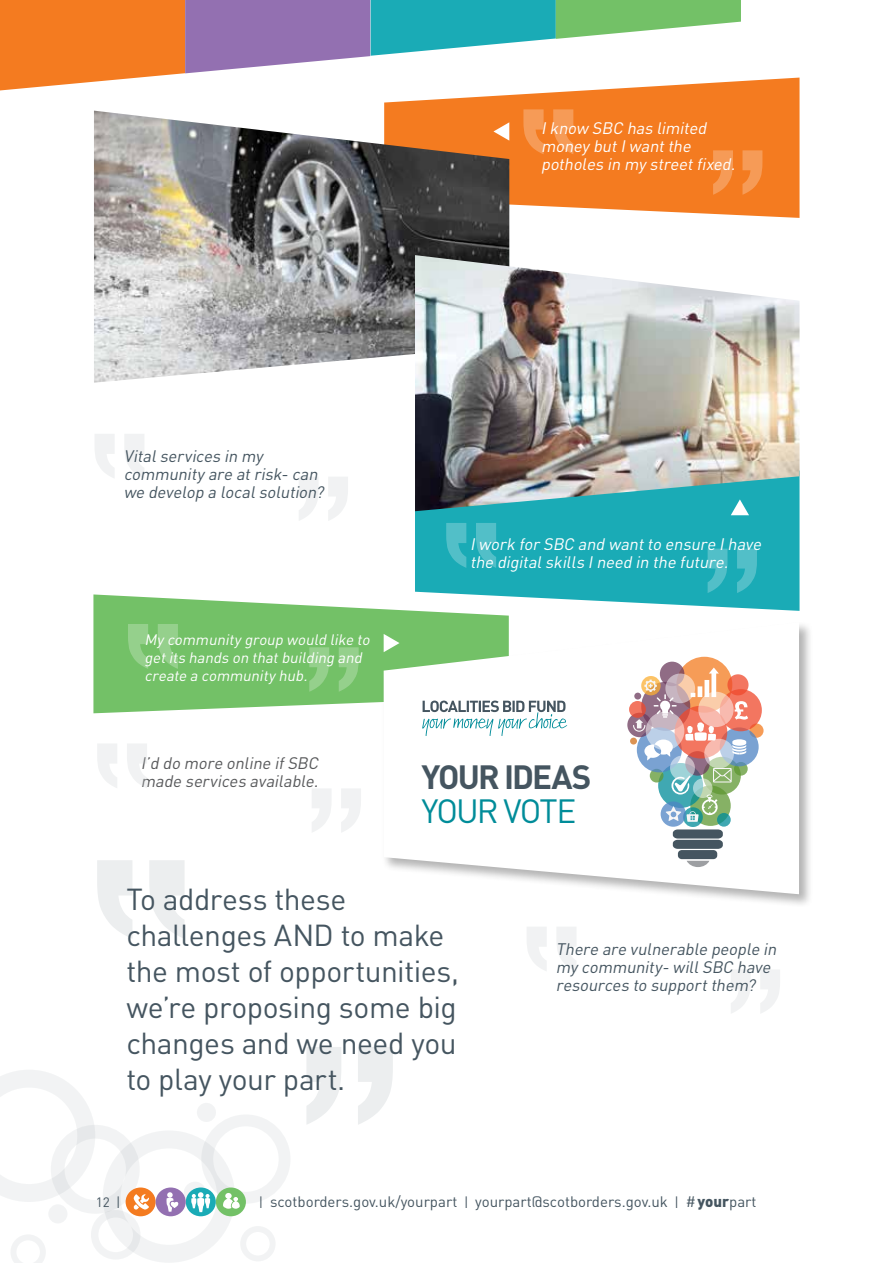
<style>
.page{position:relative;width:893px;height:1263px;background:#fff}
.page>*{position:absolute;margin:0;border:0;box-sizing:border-box;transform-origin:0 0}
.t1{font:700 33.15px "DIN";letter-spacing:-.055em;color:#455560}
.t2{font:33.15px "DIN";letter-spacing:-.06em;color:#008c99}
.t3{font:30px/36px "DIN";letter-spacing:-.015em;color:#455560}
.t4{font:italic 16.5px/18px "DIN";color:#455560}
.t5{font:italic 16.5px/18px "DIN";color:#fff}
.t6{font:italic 16.5px/18px "DIN";color:#58595b}
.t7{font:italic 15px/18px "DIN";color:#fff}
.t8{font:15px "DIN";color:#455560}
.t9{font:13.5px "DIN";color:#455560}
.s1{font-size:13.5px}
.s2{font-weight:900}
</style>
<div class="page">
<div style="left:103px;top:1130px;width:132px;height:133px;border:18px solid #455560;border-radius:50%"></div>
<div style="left:51px;top:1125px;width:89px;height:89px;border:14px solid #455560;border-radius:50%"></div>
<div style="left:201px;top:1114px;width:90px;height:90px;border:12px solid #455560;border-radius:50%"></div>
<svg style="left:0;top:1070px;width:95px;height:132px"></svg>
<div style="left:91px;top:1210px;width:49px;height:49px;border:8px solid #455560;border-radius:50%"></div>
<div style="left:240px;top:1226px;width:36px;height:35px;border:6px solid #455560;border-radius:50%"></div>
<div style="left:184px;top:1181px;width:22px;height:23px;background:#f2f3f4;border-radius:50%"></div>
<svg style="left:11px;top:1235px;width:35px;height:28px"></svg>
<div style="left:48px;top:1204px;width:19px;height:19px;background:#f2f3f4;border-radius:50%"></div>
<div style="left:186px;top:1187px;width:30px;height:29px;background:#1aabb6;border-radius:50%"></div>
<svg style="left:191px;top:1192px;width:19px;height:20px"></svg>
<div style="left:216px;top:1187px;width:30px;height:29px;background:#73c167;border-radius:50%"></div>
<svg style="left:223px;top:1193px;width:17px;height:16px"></svg>
<div style="left:126px;top:1187px;width:30px;height:29px;background:#f47b20;border-radius:50%"></div>
<svg style="left:133px;top:1194px;width:16px;height:16px"></svg>
<div style="left:156px;top:1187px;width:30px;height:29px;background:#9370b1;border-radius:50%"></div>
<svg style="left:166px;top:1192px;width:13px;height:20px"></svg>
<div style="left:197px;top:1103px;width:19px;height:19px;background:#f2f3f4;border-radius:50%"></div>
<svg style="left:0;top:0;width:741px;height:90px"></svg>
<svg style="left:384px;top:78px;width:415px;height:140px;fill:#f47b20"></svg>
<img style="left:94px;top:111px;width:415px;height:272px">
<svg style="left:493px;top:122px;width:16px;height:19px"></svg>
<svg style="left:523px;top:109px;width:50px;height:45px;background:#f58d40"></svg>
<svg style="left:713px;top:150px;width:49px;height:45px;background:#f58d40"></svg>
<svg style="left:415px;top:511px;width:384px;height:100px;background:#29b0ba"></svg>
<img style="left:415px;top:255px;width:384px;height:256px">
<svg style="left:446px;top:523px;width:50px;height:45px;background:#3bb6c0"></svg>
<svg style="left:708px;top:549px;width:49px;height:44px;background:#3bb6c0"></svg>
<svg style="left:731px;top:499px;width:18px;height:16px"></svg>
<svg style="left:93px;top:594px;width:416px;height:119px;fill:#73c167"></svg>
<svg style="left:128px;top:624px;width:50px;height:45px;background:#87c97d"></svg>
<svg style="left:309px;top:647px;width:50px;height:45px;background:#86c97c"></svg>
<svg style="left:527px;top:927px;width:49px;height:44px"></svg>
<svg style="left:731px;top:970px;width:49px;height:43px"></svg>
<div style="left:381px;top:620px;width:432px;height:288px;background:#000;opacity:.3"></div>
<svg style="left:384px;top:622px;width:415px;height:272px"></svg>
<svg style="left:95px;top:434px;width:49px;height:44px"></svg>
<svg style="left:299px;top:477px;width:49px;height:44px"></svg>
<svg style="left:97px;top:744px;width:50px;height:44px"></svg>
<svg style="left:312px;top:789px;width:49px;height:43px"></svg>
<svg style="left:97px;top:860px;width:88px;height:78px"></svg>
<svg style="left:306px;top:1047px;width:87px;height:78px"></svg>
<div style="left:678px;top:850px;width:39px;height:9px;background:#455560;border-radius:4px"></div>
<svg style="left:673px;top:829px;width:50px;height:20px"></svg>
<svg style="left:687px;top:861px;width:22px;height:6px"></svg>
<svg style="left:690px;top:785px;width:41px;height:41px"></svg>
<div style="left:676px;top:657px;width:56px;height:56px;background:#f69c57;border-radius:50%"></div>
<svg style="left:641px;top:682px;width:49px;height:49px"></svg>
<svg style="left:749px;top:723px;width:15px;height:15px"></svg>
<svg style="left:658px;top:763px;width:45px;height:45px"></svg>
<svg style="left:683px;top:807px;width:20px;height:20px"></svg>
<svg style="left:717px;top:813px;width:14px;height:14px"></svg>
<svg style="left:703px;top:757px;width:38px;height:37px"></svg>
<svg style="left:734px;top:762px;width:14px;height:14px"></svg>
<svg style="left:650px;top:769px;width:13px;height:13px"></svg>
<svg style="left:637px;top:727px;width:45px;height:45px"></svg>
<svg style="left:720px;top:727px;width:39px;height:39px"></svg>
<svg style="left:661px;top:801px;width:25px;height:26px"></svg>
<svg style="left:627px;top:713px;width:25px;height:24px"></svg>
<svg style="left:660px;top:662px;width:24px;height:24px"></svg>
<svg style="left:685px;top:751px;width:25px;height:25px"></svg>
<div style="left:630px;top:738px;width:7px;height:6px;background:#db9353;border-radius:50%"></div>
<svg style="left:641px;top:676px;width:20px;height:19px"></svg>
<svg style="left:675px;top:706px;width:52px;height:52px"></svg>
<svg style="left:720px;top:689px;width:42px;height:42px"></svg>
<svg style="left:727px;top:674px;width:21px;height:21px"></svg>
<svg style="left:629px;top:701px;width:17px;height:17px"></svg>
<svg style="left:735px;top:701px;width:13px;height:19px"></svg>
<svg style="left:685px;top:722px;width:31px;height:19px"></svg>
<svg style="left:644px;top:739px;width:29px;height:21px"></svg>
<svg style="left:666px;top:768px;width:66px;height:54px;background:#81b6a0"></svg>
<svg style="left:692px;top:667px;width:27px;height:30px"></svg>
<svg style="left:633px;top:680px;width:44px;height:52px"></svg>
<svg style="left:732px;top:739px;width:14px;height:15px"></svg>
<svg style="left:665px;top:673px;width:30px;height:30px"></svg>
<svg style="left:698px;top:692px;width:36px;height:35px"></svg>
<svg style="left:670px;top:755px;width:25px;height:25px"></svg>
<svg style="left:704px;top:739px;width:30px;height:29px"></svg>
<svg style="left:646px;top:711px;width:38px;height:39px"></svg>
<svg style="left:693px;top:778px;width:19px;height:20px"></svg>
<svg style="left:422px;top:700px;width:145px;height:36px"></svg>
<p class="t5" style="left:541px;top:118px;width:199px">Iknow SBC has limited money butIwantthe potholes in my streetfixed.</p>
<p class="t4" style="left:124px;top:447px;width:205px">Vitalservices in my community are atrisk- can we develop a localsolution?</p>
<p class="t7" style="left:144px;top:630px;width:230px">My community group would like to getits hands on thatbuilding and create a community hub.</p>
<p class="t6" style="left:141px;top:754px;width:183px">I’d do more online ifSBC made services available.</p>
<p class="t5" style="left:470px;top:535px;width:296px">Iwork forSBC and wantto ensure Ihave the digitalskills Ineed in the future.</p>
<h1 class="t1" style="left:421px;top:756px;width:172px">YOUR IDEAS</h1>
<h1 class="t2" style="left:421px;top:790px;width:156px">YOUR VOTE</h1>
<h2 class="t3" style="left:126px;top:880px;width:334px">To address these challenges AND to make the most of opportunities, we’re proposing some big changes and we need you to play your part.</h2>
<p class="t4" style="left:556px;top:940px;width:226px">There are vulnerable people in my community- willSBC have resources to supportthem?</p>
<p class="t9" style="left:96px;top:1193px;width:26px">12 |</p>
<p class="t8" style="left:259px;top:1192px;width:499px"><span class="s1">|</span> scotborders.gov.uk/yourpart <span class="s1">|</span> yourpart@scotborders.gov.uk <span class="s1">|</span> #<span class="s2">your</span>part</p>
</div>
